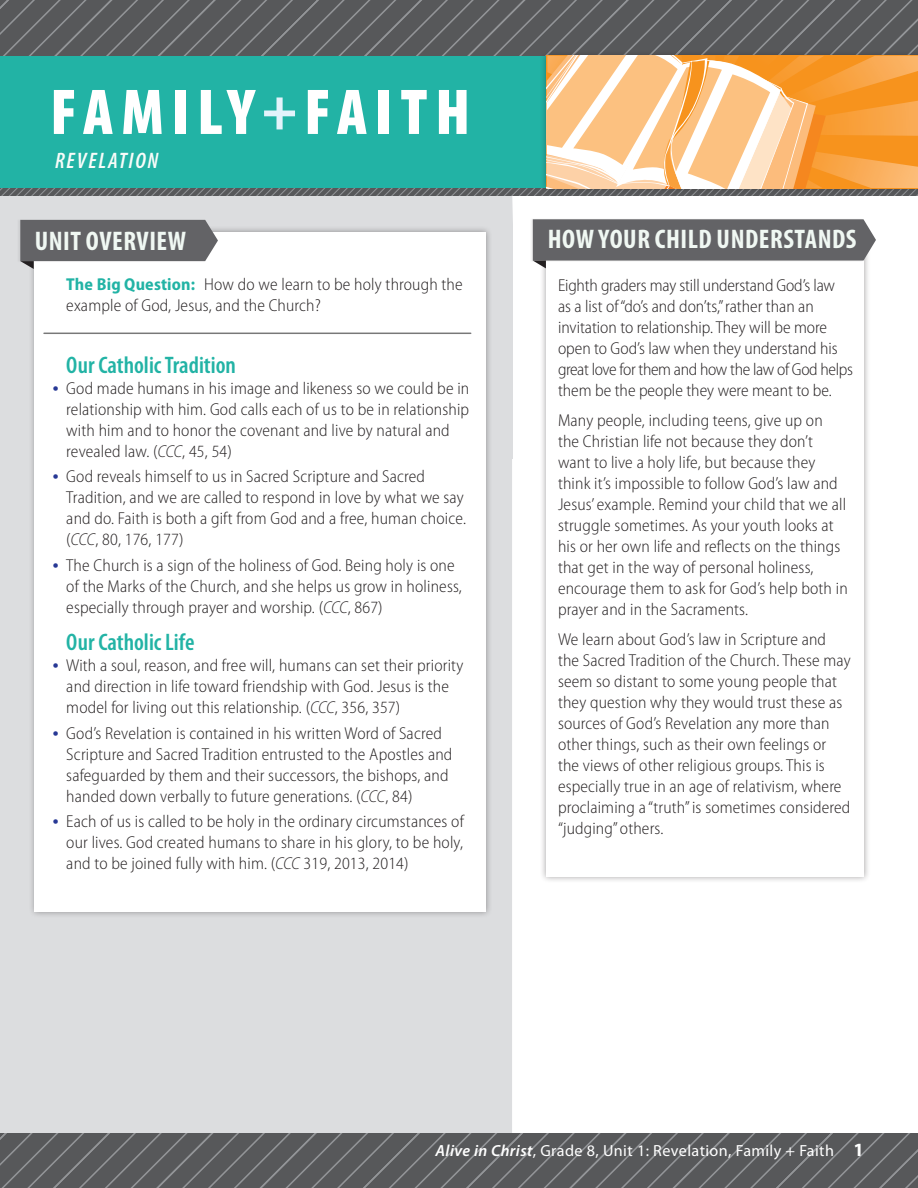
<style>
.page{position:relative;width:918px;height:1188px;background:#fff}
.page>*{position:absolute;margin:0;border:0;box-sizing:border-box;transform-origin:0 0}
.F_F_Head_A{font:900 condensed 65.25px "Myriad Pro";letter-spacing:.12em;color:#fff}
.F_F_Head_C{font:700 condensed 27px "Myriad Pro";letter-spacing:.02em;color:#f0f8f3}
.F_F_Subhead{font:600 condensed 24px "Myriad Pro";color:#22b3a5}
.F_F_Head_B{font:italic 600 condensed 22.5px "Myriad Pro";letter-spacing:.08em;color:#f8fcf9}
.F_F_Text_Runin{font:300 semi-condensed 17.25px/21px "Myriad Pro";letter-spacing:.01em;color:#231f20}
.zFolio_Recto{font:16.2px "Myriad Pro";letter-spacing:.025em;color:#fff}
.s1{font-weight:700;font-stretch:semi-expanded;font-size:60px;color:#e3f3fb}
.s2{font-weight:700;color:#22b3a5}
.s3{font-weight:700;font-stretch:normal;color:#273895}
.s4{font-style:italic}
.s5{font-weight:600;font-style:italic}
.s6{font-weight:700;font-size:18.75px}
</style>
<div class="page">
<div style="left:0;top:196px;width:513px;height:937px;background:#dcdddf"></div>
<svg style="left:0;top:1133px;width:918px;height:55px;background:#5c5d5f"></svg>
<div style="left:28px;top:226px;width:465px;height:693px;background:#231f20;opacity:.4"></div>
<div style="left:35px;top:232px;width:451px;height:680px;background:#fff"></div>
<div style="left:540px;top:224px;width:331px;height:659px;background:#231f20;opacity:.4"></div>
<div style="left:546px;top:230px;width:318px;height:647px;background:#fff"></div>
<div style="left:18px;top:219px;width:200px;height:44px;background:#d0d1d3"></div>
<svg style="left:20px;top:220px;width:198px;height:49px;background:#7e7e80"></svg>
<div style="left:530px;top:218px;width:346px;height:44px;background:#231f20;opacity:.07"></div>
<svg style="left:533px;top:219px;width:343px;height:49px"></svg>
<svg style="left:0;top:0;width:918px;height:196px;background:#719a83"></svg>
<hr style="left:44px;top:333px;width:427px;height:1px;background:#3e3e3f">
<p class="F_F_Head_A" style="left:50px;top:76px;width:422px">FAMILY<span class="s1">+</span>FAITH</p>
<p class="F_F_Head_B" style="left:55px;top:148px;width:105px">REVELATION</p>
<p class="F_F_Head_C" style="left:35px;top:224px;width:153px">UNIT OVERVIEW</p>
<p class="F_F_Head_C" style="left:548px;top:222px;width:310px">HOW YOUR CHILD UNDERSTANDS</p>
<p class="F_F_Text_Runin" style="left:66px;top:274px;width:398px"><span class="s2">The Big Question:</span> How do we learn to be holy through the example of God, Jesus, and the Church?</p>
<p class="F_F_Subhead" style="left:66px;top:352px;width:171px">Our Catholic Tradition</p>
<p class="F_F_Text_Runin" style="left:66px;top:378px;width:404px;text-indent:-14px"><span class="s3">•</span> God made humans in his image and likeness so we could be in relationship with him. God calls each of us to be in relationship with him and to honor the covenant and live by natural and revealed law. (<span class="s4">CCC</span>, 45, 54)</p>
<p class="F_F_Text_Runin" style="left:66px;top:466px;width:401px;text-indent:-14px"><span class="s3">•</span> God reveals himself to us in Sacred Scripture and Sacred Tradition, and we are called to respond in love by what we say and do. Faith is both a gift from God and a free, human choice. (<span class="s4">CCC</span>, 80, 176, 177)</p>
<p class="F_F_Text_Runin" style="left:66px;top:555px;width:397px;text-indent:-14px"><span class="s3">•</span> The Church is a sign of the holiness of God. Being holy is one of the Marks of the Church, and she helps us grow in holiness, especially through prayer and worship. (<span class="s4">CCC</span>, 867)</p>
<p class="F_F_Subhead" style="left:66px;top:629px;width:130px">Our Catholic Life</p>
<p class="F_F_Text_Runin" style="left:66px;top:655px;width:399px;text-indent:-14px"><span class="s3">•</span> With a soul, reason, and free will, humans can set their priority and direction in life toward friendship with God. Jesus is the model for living out this relationship. (<span class="s4">CCC</span>, 356, 357)</p>
<p class="F_F_Text_Runin" style="left:66px;top:723px;width:388px;text-indent:-14px"><span class="s3">•</span> God’s Revelation is contained in his written Word of Sacred Scripture and Sacred Tradition entrusted to the Apostles and safeguarded by them and their successors, the bishops, and handed down verbally to future generations. (<span class="s4">CCC</span>, 84)</p>
<p class="F_F_Text_Runin" style="left:66px;top:811px;width:399px;text-align:justify;text-indent:-14px"><span class="s3">•</span> Each of us is called to be holy in the ordinary circumstances of our lives. God created humans to share in his glory, to be holy, and to be joined fully with him. (<span class="s4">CCC</span> 319, 2013, 2014)</p>
<p class="F_F_Text_Runin" style="left:558px;top:275px;width:296px">Eighth graders may still understand God’s law<br>as a list of “do’s and don’ts,” rather than an invitation to relationship. They will be more open to God’s law when they understand his great love for them and how the law of God helps them be the people they were meant to be.</p>
<p class="F_F_Text_Runin" style="left:558px;top:410px;width:291px">Many people, including teens, give up on the Christian life not because they don’t want to live a holy life, but because they think it’s impossible to follow God’s law and Jesus’ example. Remind your child that we all struggle sometimes. As your youth looks at his or her own life and reflects on the things that get in the way of personal holiness, encourage them to ask for God’s help both in prayer and in the Sacraments.</p>
<p class="F_F_Text_Runin" style="left:558px;top:629px;width:294px">We learn about God’s law in Scripture and the Sacred Tradition of the Church. These may seem so distant to some young people that they question why they would trust these as sources of God’s Revelation any more than other things, such as their own feelings or the views of other religious groups. This is especially true in an age of relativism, where proclaiming a “truth” is sometimes considered “judging” others.</p>
<p class="zFolio_Recto" style="left:436px;top:1142px;width:430px"><span class="s5">Alive in Christ</span>, Grade 8, Unit 1: Revelation, Family + Faith <span class="s6">1</span></p>
</div>
